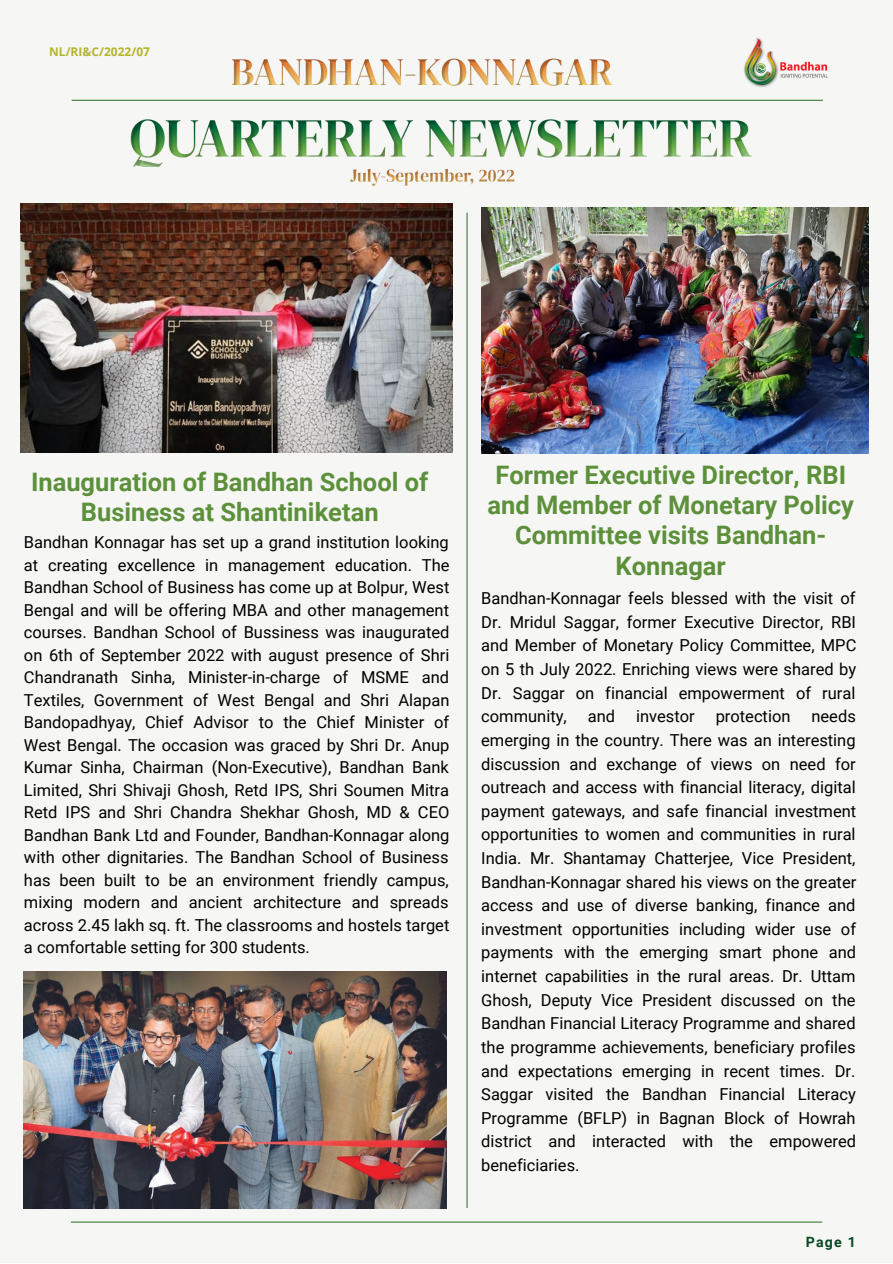
<style>
.page{position:relative;width:893px;height:1264px;background:#fff}
.page>*{position:absolute;margin:0;border:0;box-sizing:border-box;transform-origin:0 0}
.t1{font:700 25.5px/30.3px "Roboto";color:#5d903b;text-align:center}
.t2{font:16.5px/23.5px "Roboto";color:#000;text-align:justify}
.t3{font:700 14.1px "Roboto";color:#074921}
.t4{font:700 12px "Open Sans";color:#b4b42d}
</style>
<div class="page">
<div style="left:0;top:0;width:892px;height:1262px;background:#f6f6f5"></div>
<hr style="left:72px;top:100px;width:750px;height:1px;background:#3d7c38">
<hr style="left:71px;top:1221px;width:751px;height:1px;background:#3d7c38">
<hr style="left:466px;top:213px;width:1px;height:994px;background:#3d7c38">
<img style="left:21px;top:204px;width:431px;height:248px">
<img style="left:24px;top:971px;width:423px;height:237px">
<img style="left:725px;top:38px;width:103px;height:63px">
<img style="left:481px;top:208px;width:387px;height:245px">
<img style="left:130px;top:119px;width:622px;height:47px">
<img style="left:232px;top:58px;width:380px;height:28px">
<img style="left:351px;top:163px;width:164px;height:23px">
<p class="t4" style="left:49px;top:43px;width:102px">NL/RI&amp;C/2022/07</p>
<h1 class="t1" style="left:31px;top:467px;width:399px">Inauguration of Bandhan School of<br>Business at Shantiniketan</h1>
<p class="t2" style="left:24px;top:531px;width:427px;line-height:22.5px">Bandhan Konnagar has set up a grand institution looking at creating excellence in management education. The Bandhan School of Business has come up at Bolpur, West Bengal and will be offering MBA and other management courses. Bandhan School of Bussiness was inaugurated on 6th of September 2022 with august presence of Shri Chandranath Sinha, Minister-in-charge of MSME and Textiles, Government of West Bengal and Shri Alapan Bandopadhyay, Chief Advisor to the Chief Minister of West Bengal. The occasion was graced by Shri Dr. Anup Kumar Sinha, Chairman (Non-Executive), Bandhan Bank Limited, Shri Shivaji Ghosh, Retd IPS, Shri Soumen Mitra Retd IPS and Shri Chandra Shekhar Ghosh, MD &amp; CEO Bandhan Bank Ltd and Founder, Bandhan-Konnagar along with other dignitaries. The Bandhan School of Business has been built to be an environment friendly campus, mixing modern and ancient architecture and spreads across 2.45 lakh sq. ft. The classrooms and hostels target a comfortable setting for 300 students.</p>
<h1 class="t1" style="left:487px;top:460px;width:368px">Former Executive Director, RBI and Member of Monetary Policy<br>Committee visits Bandhan-<br>Konnagar</h1>
<p class="t2" style="left:481px;top:586px;width:376px">Bandhan-Konnagar feels blessed with the visit of Dr. Mridul Saggar, former Executive Director, RBI and Member of Monetary Policy Committee, MPC on 5 th July 2022. Enriching views were shared by Dr. Saggar on financial empowerment of rural community,</p>
<p class="t2" style="left:481px;top:705px;width:376px;text-indent:330px">needs emerging in the country. There was an interesting discussion and exchange of views on need for outreach and access with financial literacy, digital payment gateways, and safe financial investment opportunities to women and communities in rural India. Mr. Shantamay Chatterjee, Vice President, Bandhan-Konnagar shared his views on the greater access and use of diverse banking, finance and investment opportunities including wider use of payments with the emerging smart phone and internet capabilities in the rural areas. Dr. Uttam Ghosh, Deputy Vice President discussed on the Bandhan Financial Literacy Programme and shared the programme achievements, beneficiary profiles and expectations emerging in recent times. Dr.<br>Saggar visited the Bandhan Financial Literacy Programme (BFLP) in Bagnan Block of Howrah district and interacted with the empowered beneficiaries.</p>
<p class="t2" style="left:587px;top:705px;width:29px">and</p>
<p class="t2" style="left:636px;top:705px;width:60px">investor</p>
<p class="t2" style="left:715px;top:705px;width:76px">protection</p>
<p class="t3" style="left:805px;top:1234px;width:52px">Page 1</p>
</div>
